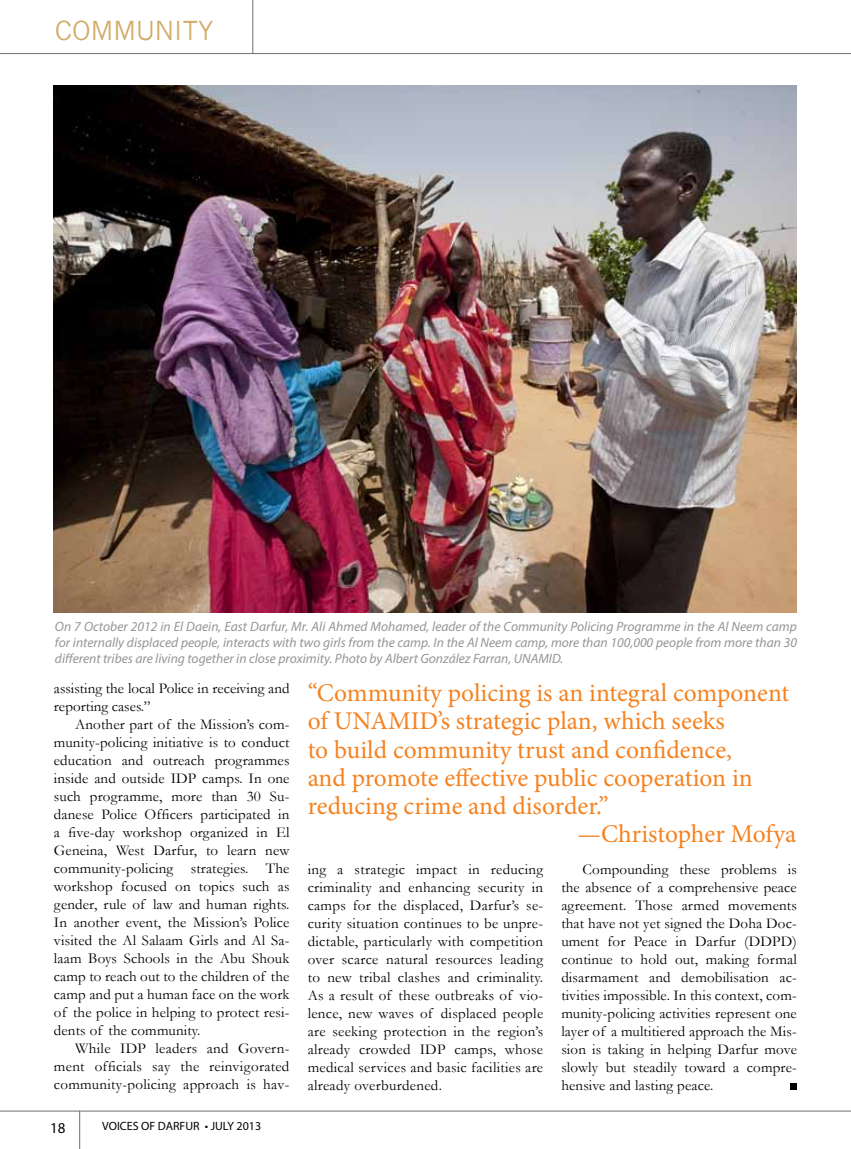
<style>
.page{position:relative;width:851px;height:1149px;background:#fff}
.page>*{position:absolute;margin:0;border:0;box-sizing:border-box;transform-origin:0 0}
.t1{font:25.5px "Minion Pro";color:#f58220}
.t2{font:25.5px "News Gothic";color:#d2ab67}
.t3{font:15px/18px "Garamond";letter-spacing:.01em;color:#000;text-align:justify}
.t4{font:15px "Myriad Pro";color:#000}
.t5{font:italic 13.5px/16.2px "Myriad Pro";color:#939598;text-align:justify}
.t6{font:12px "Myriad Pro";color:#000}
</style>
<div class="page">
<hr style="left:0;top:1110px;width:850px;height:1px;background:#6d6e71">
<hr style="left:79px;top:1110px;width:1px;height:38px;background:#6d6e71">
<hr style="left:0;top:53px;width:850px;height:1px;background:#6d6e71">
<img style="left:54px;top:85px;width:742px;height:527px">
<svg style="left:790px;top:1083px;width:6px;height:5px"></svg>
<hr style="left:252px;top:0;width:1px;height:53px;background:#6d6e71">
<h1 class="t2" style="left:55px;top:16px;width:160px">COMMUNITY</h1>
<p class="t5" style="left:55px;top:617px;width:743px">On 7 October 2012 in El Daein, East Darfur, Mr. Ali Ahmed Mohamed, leader of the Community Policing Programme in the Al Neem camp for internally displaced people, interacts with two girls from the camp. In the Al Neem camp, more than 100,000 people from more than 30 different tribes are living together in close proximity. Photo by Albert González Farran, UNAMID.</p>
<p class="t3" style="left:54px;top:678px;width:237px">assisting the local Police in receiving and reporting cases.”</p>
<p class="t3" style="left:54px;top:714px;width:237px;text-indent:21px">Another part of the Mission’s com&shy;munity-policing initiative is to conduct education and outreach programmes inside and outside IDP camps. In one such programme, more than 30 Su&shy;danese Police Officers participated in a five-day workshop organized in El Geneina, West Darfur, to learn new community-policing strategies. The workshop focused on topics such as gender, rule of law and human rights.<br>In another event, the Mission’s Police visited the Al Salaam Girls and Al Sa&shy;laam Boys Schools in the Abu Shouk camp to reach out to the children of the camp and put a human face on the work of the police in helping to protect resi&shy;dents of the community.</p>
<p class="t3" style="left:54px;top:1038px;width:237px;text-indent:21px">While IDP leaders and Govern&shy;ment officials say the reinvigorated community-policing approach is hav-</p>
<p class="t4" style="left:50px;top:1117px;width:17px">18</p>
<p class="t6" style="left:102px;top:1118px;width:161px">VOICES OF DARFUR • JULY 2013</p>
<h1 class="t1" style="left:307px;top:676px;width:483px">“Community policing is an integral component</h1>
<h1 class="t1" style="left:307px;top:704px;width:418px">of UNAMID’s strategic plan, which seeks</h1>
<h1 class="t1" style="left:307px;top:732px;width:425px">to build community trust and confidence,</h1>
<h1 class="t1" style="left:307px;top:760px;width:446px">and promote effective public cooperation in</h1>
<h1 class="t1" style="left:307px;top:788px;width:302px">reducing crime and disorder.”</h1>
<h1 class="t1" style="left:577px;top:816px;width:220px">—Christopher Mofya</h1>
<p class="t3" style="left:307px;top:859px;width:237px">ing a strategic impact in reducing criminality and enhancing security in camps for the displaced, Darfur’s se&shy;curity situation continues to be unpre&shy;dictable, particularly with competition over scarce natural resources leading to new tribal clashes and criminality.<br>As a result of these outbreaks of vio&shy;lence, new waves of displaced people are seeking protection in the region’s already crowded IDP camps, whose medical services and basic facilities are already overburdened.</p>
<p class="t3" style="left:561px;top:859px;width:237px;text-indent:21px">Compounding these problems is the absence of a comprehensive peace agreement. Those armed movements that have not yet signed the Doha Doc&shy;ument for Peace in Darfur (DDPD) continue to hold out, making formal disarmament and demobilisation ac&shy;tivities impossible. In this context, com&shy;munity-policing activities represent one layer of a multitiered approach the Mis&shy;sion is taking in helping Darfur move slowly but steadily toward a compre&shy;hensive and lasting peace.</p>
</div>
